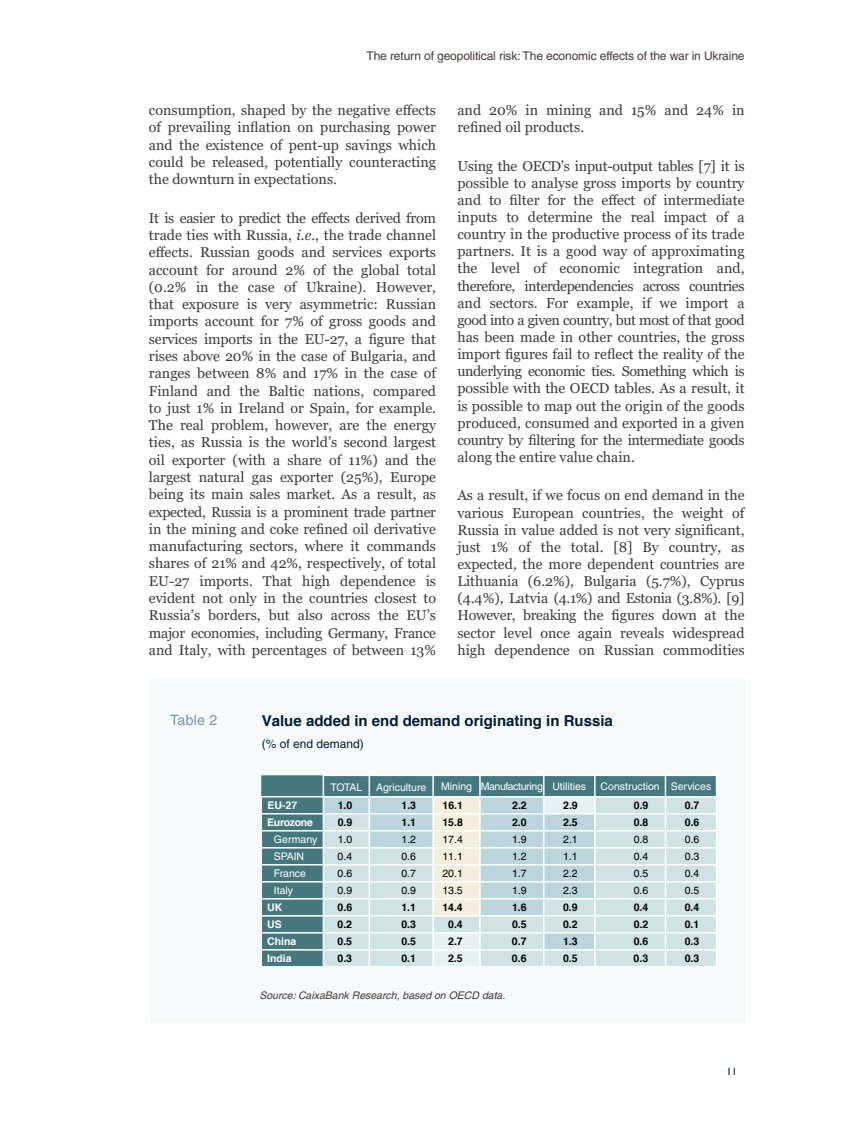
<style>
.page{position:relative;width:851px;height:1127px;background:#fff}
.page>*{position:absolute;margin:0;border:0;box-sizing:border-box;transform-origin:0 0}
.t1{font:700 15px "Helvetica";color:#001d39}
.t2{font:14.25px/17.2px "Georgia";color:#3c3c3b;text-align:justify}
.t3{font:14.25px "Helvetica";letter-spacing:.01em;color:#7c91ac}
.t4{font:12px "Helvetica";letter-spacing:-.01em;color:#453a36}
.t5{font:12px "Helvetica";color:#001d39}
.t6{font:700 10.5px "Helvetica";color:#000}
.t7{font:10.5px "Helvetica";color:#000}
.t8{font:10.5px "Helvetica";color:#fff}
.t9{font:italic 10.5px "Helvetica";color:#453a36}
.t10{font:700 10.5px "Helvetica";color:#fff}
.t11{font:700 10.5px "Helvetica";letter-spacing:-.03em;color:#fff}
.t12{font:500 10.5px "Gill Sans MT Std";color:#001d39}
.s1{font-style:italic}
</style>
<div class="page">
<div style="left:149px;top:678px;width:595px;height:344px;background:#f7fafa"></div>
<hr style="left:322px;top:774px;width:47px;height:2px;background:#fff">
<hr style="left:369px;top:774px;width:64px;height:2px;background:#fff">
<hr style="left:433px;top:774px;width:47px;height:2px;background:#fff">
<hr style="left:480px;top:774px;width:63px;height:2px;background:#fff">
<hr style="left:543px;top:774px;width:51px;height:2px;background:#fff">
<hr style="left:594px;top:774px;width:71px;height:2px;background:#fff">
<hr style="left:665px;top:774px;width:52px;height:2px;background:#fff">
<svg style="left:261px;top:775px;width:455px;height:192px;background:#b7ced0"></svg>
<hr style="left:260px;top:966px;width:63px;height:1px;background:#fff">
<p class="t4" style="left:366px;top:49px;width:379px">The return of geopolitical risk: The economic effects of the war in Ukraine</p>
<p class="t2" style="left:149px;top:102px;width:289px">consumption, shaped by the negative effects of prevailing inflation on purchasing power and the existence of pent-up savings which could be released, potentially counteracting the downturn in expectations.</p>
<p class="t2" style="left:149px;top:209px;width:289px">It is easier to predict the effects derived from trade ties with Russia, <span class="s1">i.e</span>., the trade channel effects. Russian goods and services exports account for around 2% of the global total (0.2% in the case of Ukraine). However, that exposure is very asymmetric: Russian imports account for 7% of gross goods and services imports in the EU-27, a figure that rises above 20% in the case of Bulgaria, and ranges between 8% and 17% in the case of Finland and the Baltic nations, compared to just 1% in Ireland or Spain, for example.<br>The real problem, however, are the energy ties, as Russia is the world’s second largest oil exporter (with a share of 11%) and the largest natural gas exporter (25%), Europe being its main sales market. As a result, as expected, Russia is a prominent trade partner in the mining and coke refined oil derivative manufacturing sectors, where it commands shares of 21% and 42%, respectively, of total EU-27 imports. That high dependence is evident not only in the countries closest to Russia’s borders, but also across the EU’s major economies, including Germany, France and Italy, with percentages of between 13%</p>
<p class="t2" style="left:457px;top:102px;width:289px">and 20% in mining and 15% and 24% in refined oil products.</p>
<p class="t2" style="left:457px;top:157px;width:289px">Using the OECD’s input-output tables [7] it is possible to analyse gross imports by country and to filter for the effect of intermediate inputs to determine the real impact of a country in the productive process of its trade partners. It is a good way of approximating the level of economic integration and, therefore, interdependencies across countries and sectors. For example, if we import a good into a given country, but most of that good has been made in other countries, the gross import figures fail to reflect the reality of the underlying economic ties. Something which is possible with the OECD tables. As a result, it is possible to map out the origin of the goods produced, consumed and exported in a given country by filtering for the intermediate goods along the entire value chain.</p>
<p class="t2" style="left:457px;top:487px;width:289px">As a result, if we focus on end demand in the various European countries, the weight of Russia in value added is not very significant, just 1% of the total. [8] By country, as expected, the more dependent countries are Lithuania (6.2%), Bulgaria (5.7%), Cyprus (4.4%), Latvia (4.1%) and Estonia (3.8%). [9] However, breaking the figures down at the sector level once again reveals widespread high dependence on Russian commodities</p>
<p class="t3" style="left:170px;top:711px;width:48px">Table 2</p>
<p class="t1" style="left:262px;top:711px;width:352px">Value added in end demand originating in Russia</p>
<p class="t5" style="left:262px;top:737px;width:104px">(% of end demand)</p>
<p class="t8" style="left:330px;top:781px;width:33px">TOTAL</p>
<p class="t8" style="left:376px;top:781px;width:52px">Agriculture</p>
<p class="t8" style="left:441px;top:780px;width:147px">Mining Manufacturing Utilities</p>
<p class="t8" style="left:600px;top:780px;width:112px">Construction Services</p>
<p class="t10" style="left:267px;top:799px;width:31px">EU-27</p>
<p class="t6" style="left:337px;top:799px;width:16px">1.0</p>
<p class="t6" style="left:401px;top:799px;width:16px">1.3</p>
<p class="t6" style="left:442px;top:799px;width:22px">16.1</p>
<p class="t6" style="left:512px;top:799px;width:16px">2.2</p>
<p class="t6" style="left:563px;top:799px;width:16px">2.9</p>
<p class="t6" style="left:633px;top:799px;width:16px">0.9</p>
<p class="t6" style="left:684px;top:799px;width:16px">0.7</p>
<p class="t11" style="left:267px;top:816px;width:47px">Eurozone</p>
<p class="t6" style="left:337px;top:816px;width:16px">0.9</p>
<p class="t6" style="left:401px;top:816px;width:16px">1.1</p>
<p class="t6" style="left:442px;top:816px;width:22px">15.8</p>
<p class="t6" style="left:512px;top:816px;width:16px">2.0</p>
<p class="t6" style="left:563px;top:816px;width:16px">2.5</p>
<p class="t6" style="left:633px;top:816px;width:16px">0.8</p>
<p class="t6" style="left:684px;top:816px;width:16px">0.6</p>
<p class="t8" style="left:274px;top:833px;width:45px">Germany</p>
<p class="t7" style="left:337px;top:833px;width:16px">1.0</p>
<p class="t7" style="left:401px;top:833px;width:16px">1.2</p>
<p class="t7" style="left:442px;top:833px;width:22px">17.4</p>
<p class="t7" style="left:512px;top:833px;width:16px">1.9</p>
<p class="t7" style="left:563px;top:833px;width:16px">2.1</p>
<p class="t7" style="left:633px;top:833px;width:16px">0.8</p>
<p class="t7" style="left:684px;top:833px;width:16px">0.6</p>
<p class="t8" style="left:274px;top:850px;width:32px">SPAIN</p>
<p class="t7" style="left:337px;top:850px;width:16px">0.4</p>
<p class="t7" style="left:401px;top:850px;width:16px">0.6</p>
<p class="t7" style="left:442px;top:850px;width:22px">11.1</p>
<p class="t7" style="left:512px;top:850px;width:16px">1.2</p>
<p class="t7" style="left:563px;top:850px;width:16px">1.1</p>
<p class="t7" style="left:633px;top:850px;width:16px">0.4</p>
<p class="t7" style="left:684px;top:850px;width:16px">0.3</p>
<p class="t8" style="left:274px;top:867px;width:34px">France</p>
<p class="t7" style="left:337px;top:867px;width:16px">0.6</p>
<p class="t7" style="left:401px;top:867px;width:16px">0.7</p>
<p class="t7" style="left:442px;top:867px;width:22px">20.1</p>
<p class="t7" style="left:512px;top:867px;width:16px">1.7</p>
<p class="t7" style="left:563px;top:867px;width:16px">2.2</p>
<p class="t7" style="left:633px;top:867px;width:16px">0.5</p>
<p class="t7" style="left:684px;top:867px;width:16px">0.4</p>
<p class="t8" style="left:274px;top:884px;width:21px">Italy</p>
<p class="t7" style="left:337px;top:884px;width:16px">0.9</p>
<p class="t7" style="left:401px;top:884px;width:16px">0.9</p>
<p class="t7" style="left:442px;top:884px;width:22px">13.5</p>
<p class="t7" style="left:512px;top:884px;width:16px">1.9</p>
<p class="t7" style="left:563px;top:884px;width:16px">2.3</p>
<p class="t7" style="left:633px;top:884px;width:16px">0.6</p>
<p class="t7" style="left:684px;top:884px;width:16px">0.5</p>
<p class="t10" style="left:267px;top:901px;width:17px">UK</p>
<p class="t6" style="left:337px;top:901px;width:16px">0.6</p>
<p class="t6" style="left:401px;top:901px;width:16px">1.1</p>
<p class="t6" style="left:442px;top:901px;width:22px">14.4</p>
<p class="t6" style="left:512px;top:901px;width:16px">1.6</p>
<p class="t6" style="left:563px;top:901px;width:16px">0.9</p>
<p class="t6" style="left:633px;top:901px;width:16px">0.4</p>
<p class="t6" style="left:684px;top:901px;width:16px">0.4</p>
<p class="t10" style="left:267px;top:918px;width:16px">US</p>
<p class="t6" style="left:337px;top:918px;width:16px">0.2</p>
<p class="t6" style="left:401px;top:918px;width:16px">0.3</p>
<p class="t6" style="left:448px;top:918px;width:16px">0.4</p>
<p class="t6" style="left:512px;top:918px;width:16px">0.5</p>
<p class="t6" style="left:563px;top:918px;width:16px">0.2</p>
<p class="t6" style="left:633px;top:918px;width:16px">0.2</p>
<p class="t6" style="left:684px;top:918px;width:16px">0.1</p>
<p class="t10" style="left:267px;top:935px;width:31px">China</p>
<p class="t6" style="left:337px;top:935px;width:16px">0.5</p>
<p class="t6" style="left:401px;top:935px;width:16px">0.5</p>
<p class="t6" style="left:448px;top:935px;width:16px">2.7</p>
<p class="t6" style="left:512px;top:935px;width:16px">0.7</p>
<p class="t6" style="left:563px;top:935px;width:16px">1.3</p>
<p class="t6" style="left:633px;top:935px;width:16px">0.6</p>
<p class="t6" style="left:684px;top:935px;width:16px">0.3</p>
<p class="t10" style="left:267px;top:952px;width:26px">India</p>
<p class="t6" style="left:337px;top:952px;width:16px">0.3</p>
<p class="t6" style="left:401px;top:952px;width:16px">0.1</p>
<p class="t6" style="left:448px;top:952px;width:16px">2.5</p>
<p class="t6" style="left:512px;top:952px;width:16px">0.6</p>
<p class="t6" style="left:563px;top:952px;width:16px">0.5</p>
<p class="t6" style="left:633px;top:952px;width:16px">0.3</p>
<p class="t6" style="left:684px;top:952px;width:16px">0.3</p>
<p class="t9" style="left:259px;top:989px;width:247px">Source: CaixaBank Research, based on OECD data.</p>
<p class="t12" style="left:726px;top:1065px;width:12px">11</p>
</div>
